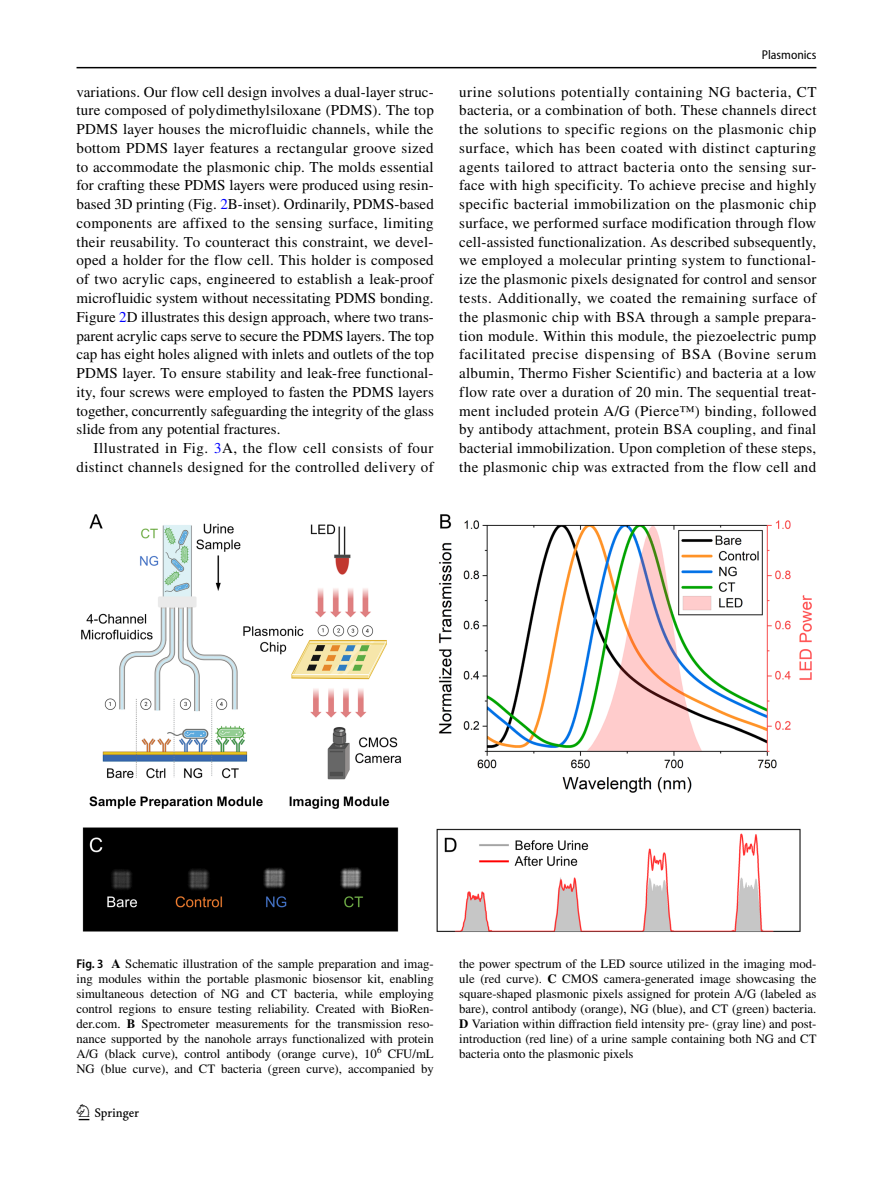
<style>
.page{position:relative;width:893px;height:1187px;background:#fff}
.page>*{position:absolute;margin:0;border:0;box-sizing:border-box;transform-origin:0 0}
.t1{font:22.5px "Springnew Regular 2";color:#000}
.t2{font:15px/18.8px "STIX";letter-spacing:.02em;color:#000;text-align:justify}
.t3{font:12.75px/15px "STIX";color:#000;text-align:justify}
.t4{font:semi-condensed 12.75px "Myriad Pro";color:#000}
.s1{color:#00f}
.s2{font-family:"Myriad Pro";font-weight:600;font-stretch:semi-condensed}
.s3{font-weight:700}
</style>
<div class="page">
<hr style="left:77px;top:67px;width:739px;height:1px;background:#000">
<img style="left:81px;top:514px;width:731px;height:418px">
<p class="t2" style="left:77px;top:83px;width:359px">variations. Our flow cell design involves a dual-layer struc&shy;ture composed of polydimethylsiloxane (PDMS). The top PDMS layer houses the microfluidic channels, while the bottom PDMS layer features a rectangular groove sized to accommodate the plasmonic chip. The molds essential for crafting these PDMS layers were produced using resin&shy;based 3D printing (Fig. <span class="s1">2</span>B-inset). Ordinarily, PDMS-based components are affixed to the sensing surface, limiting their reusability. To counteract this constraint, we devel&shy;oped a holder for the flow cell. This holder is composed of two acrylic caps, engineered to establish a leak-proof microfluidic system without necessitating PDMS bonding.<br>Figure <span class="s1">2</span>D illustrates this design approach, where two trans&shy;parent acrylic caps serve to secure the PDMS layers. The top cap has eight holes aligned with inlets and outlets of the top PDMS layer. To ensure stability and leak-free functional&shy;ity, four screws were employed to fasten the PDMS layers together, concurrently safeguarding the integrity of the glass slide from any potential fractures.</p>
<p class="t2" style="left:77px;top:439px;width:359px;text-align:right">Illustrated in Fig. <span class="s1">3</span>A, the flow cell consists of four distinct channels designed for the controlled delivery of</p>
<p class="t4" style="left:762px;top:48px;width:56px">Plasmonics</p>
<p class="t2" style="left:459px;top:83px;width:359px">urine solutions potentially containing NG bacteria, CT bacteria, or a combination of both. These channels direct the solutions to specific regions on the plasmonic chip surface, which has been coated with distinct capturing agents tailored to attract bacteria onto the sensing sur&shy;face with high specificity. To achieve precise and highly specific bacterial immobilization on the plasmonic chip surface, we performed surface modification through flow cell-assisted functionalization. As described subsequently, we employed a molecular printing system to functional&shy;ize the plasmonic pixels designated for control and sensor tests. Additionally, we coated the remaining surface of the plasmonic chip with BSA through a sample prepara&shy;tion module. Within this module, the piezoelectric pump facilitated precise dispensing of BSA (Bovine serum albumin, Thermo Fisher Scientific) and bacteria at a low flow rate over a duration of 20 min. The sequential treat&shy;ment included protein A/G (Pierce™) binding, followed by antibody attachment, protein BSA coupling, and final bacterial immobilization. Upon completion of these steps, the plasmonic chip was extracted from the flow cell and</p>
<p class="t3" style="left:77px;top:956px;width:359px"><span class="s2">Fig. 3</span> <span class="s3">A</span> Schematic illustration of the sample preparation and imag&shy;ing modules within the portable plasmonic biosensor kit, enabling simultaneous detection of NG and CT bacteria, while employing control regions to ensure testing reliability. Created with BioRen&shy;der.com. <span class="s3">B</span> Spectrometer measurements for the transmission reso&shy;nance supported by the nanohole arrays functionalized with protein A/G (black curve), control antibody (orange curve), 10<sup>6</sup> CFU/mL NG (blue curve), and CT bacteria (green curve), accompanied by</p>
<p class="t3" style="left:459px;top:956px;width:359px">the power spectrum of the LED source utilized in the imaging mod&shy;ule (red curve). <span class="s3">C</span> CMOS camera-generated image showcasing the square-shaped plasmonic pixels assigned for protein A/G (labeled as bare), control antibody (orange), NG (blue), and CT (green) bacteria.<br><span class="s3">D</span> Variation within diffraction field intensity pre- (gray line) and post&shy;introduction (red line) of a urine sample containing both NG and CT bacteria onto the plasmonic pixels</p>
<h1 class="t1" style="left:79px;top:1104px;width:62px">1 3</h1>
</div>
